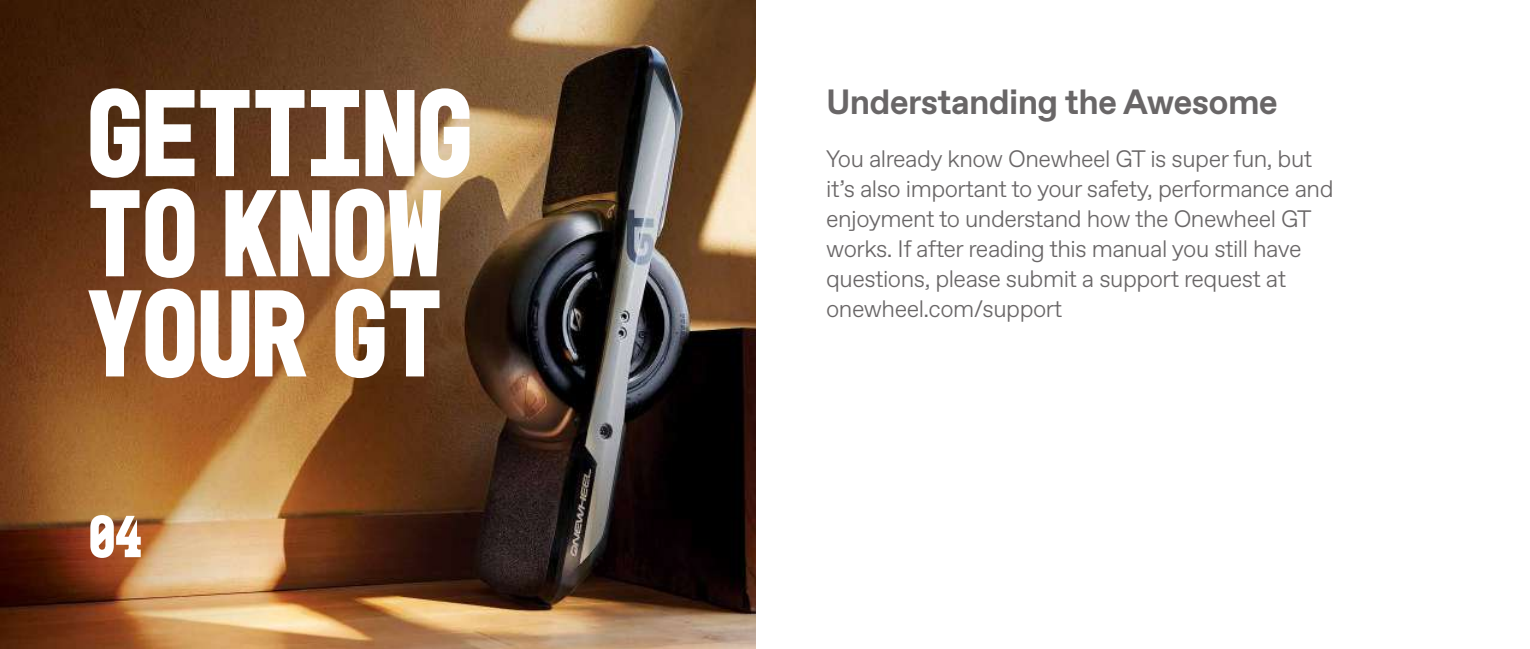
<style>
.page{position:relative;width:1530px;height:649px;background:#fff}
.page>*{position:absolute;margin:0;border:0;box-sizing:border-box;transform-origin:0 0}
.t1{font:700 125px/100px "Mono 45 Headline";color:#fff}
.t2{font:700 60px "Mono 45 Headline";color:#fff}
.t3{font:700 35px "ABC Favorit";letter-spacing:-.02em;color:#696667}
.t4{font:300 23.75px/30px "ABC Favorit";letter-spacing:-.02em;color:#696667}
</style>
<div class="page">
<img style="left:0;top:0;width:756px;height:648px">
<h1 class="t1" style="left:88px;top:83px;width:386px">GETTING<br>TO KNOW<br>YOUR GT</h1>
<h2 class="t2" style="left:89px;top:501px;width:54px">04</h2>
<h3 class="t3" style="left:826px;top:81px;width:453px">Understanding the Awesome</h3>
<p class="t4" style="left:826px;top:144px;width:509px">You already know Onewheel GT is super fun, but it’s also important to your safety, performance and enjoyment to understand how the Onewheel GT works. If after reading this manual you still have questions, please submit a support request at onewheel.com/support</p>
</div>
